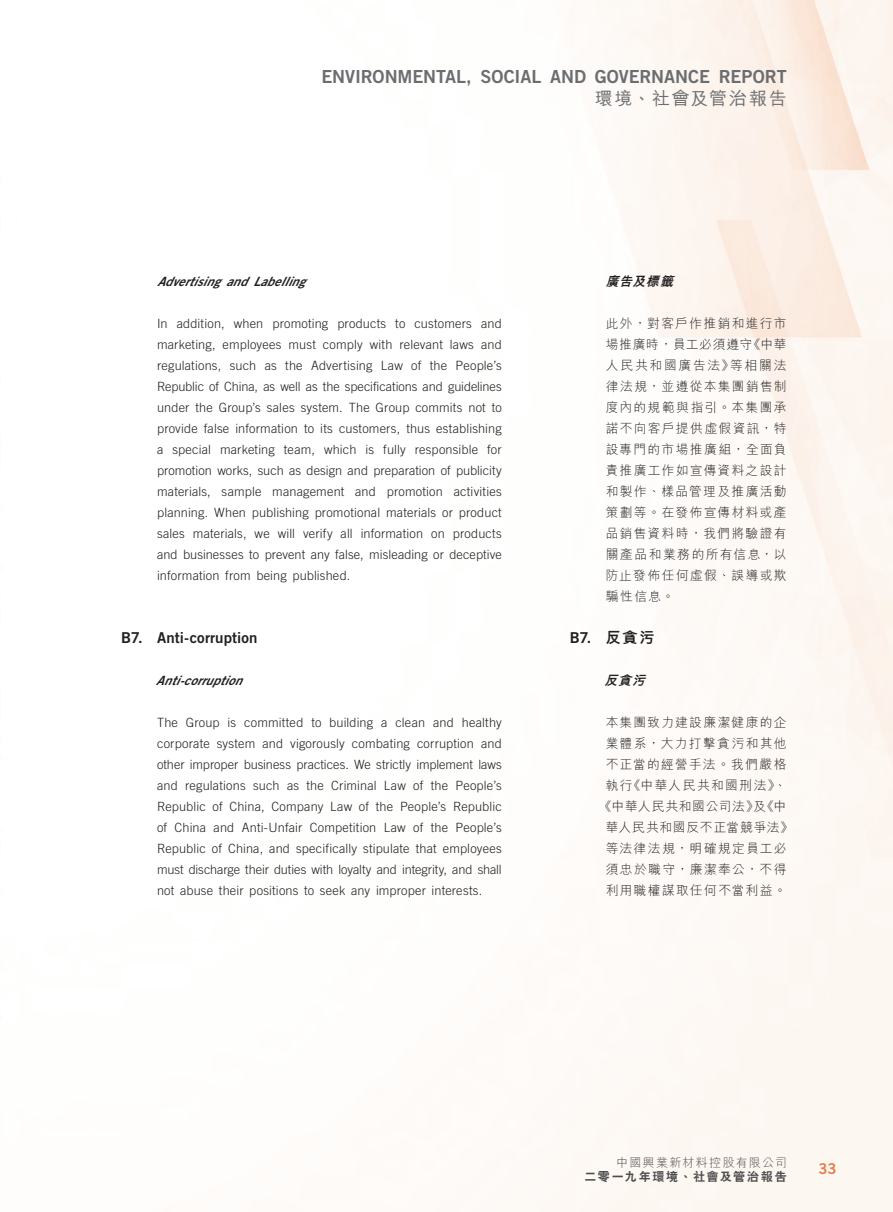
<style>
.page{position:relative;width:893px;height:1212px;background:#fff}
.page>*{position:absolute;margin:0;border:0;box-sizing:border-box;transform-origin:0 0}
.t1{font:18px "Trade Gothic LT Std Bd 2";letter-spacing:-.005em;color:#6c6d70}
.t2{font:500 18px "M Hei HK";letter-spacing:.09em;color:#6c6d70}
._04___H2{font:15px "Trade Gothic LT Std Bd 2";letter-spacing:.005em;color:#231f20}
.t3{font:15px "Trade Gothic LT Std Bd 2";color:#e67c49}
._13_____P4{font:300 12.75px/21px "Trade Gothic LT Std";letter-spacing:.01em;color:#231f20;text-align:justify}
._13_____P4-2{font:300 12.75px/21px "M Hei HK";letter-spacing:.105em;color:#231f20;text-align:justify}
._05_____H3{font:italic 12.75px "Trade Gothic LT Std Bd 2 Obl";letter-spacing:.005em;color:#231f20}
._05_____H3-2{font:italic 800 12.75px "M Hei HK";color:#231f20}
.t4{font:800 12px "C Hei 2 HK";letter-spacing:.145em;color:#4b4c4d}
.t5{font:300 12px "M Hei HK";letter-spacing:.1em;color:#4b4c4d}
.s1{font-family:"M Hei HK";font-weight:800}
</style>
<div class="page">
<h1 class="t1" style="left:321px;top:65px;width:467px">ENVIRONMENTAL, SOCIAL AND GOVERNANCE REPORT</h1>
<h1 class="t2" style="left:595px;top:85px;width:193px">環境、社會及管治報告</h1>
<p class="_05_____H3" style="left:157px;top:273px;width:149px">Advertising and Labelling</p>
<p class="_13_____P4" style="left:157px;top:312px;width:346px">In addition, when promoting products to customers and marketing, employees must comply with relevant laws and regulations, such as the Advertising Law of the People’s Republic of China, as well as the specifications and guidelines under the Group’s sales system. The Group commits not to provide false information to its customers, thus establishing a special marketing team, which is fully responsible for promotion works, such as design and preparation of publicity materials, sample management and promotion activities planning. When publishing promotional materials or product sales materials, we will verify all information on products and businesses to prevent any false, misleading or deceptive information from being published.</p>
<p class="_04___H2" style="left:121px;top:628px;width:138px">B7. Anti-corruption</p>
<p class="_05_____H3" style="left:156px;top:672px;width:91px">Anti-corruption</p>
<p class="_13_____P4" style="left:157px;top:711px;width:346px">The Group is committed to building a clean and healthy corporate system and vigorously combating corruption and other improper business practices. We strictly implement laws and regulations such as the Criminal Law of the People’s Republic of China, Company Law of the People’s Republic of China and Anti-Unfair Competition Law of the People’s Republic of China, and specifically stipulate that employees must discharge their duties with loyalty and integrity, and shall not abuse their positions to seek any improper interests.</p>
<p class="_05_____H3-2" style="left:606px;top:274px;width:72px">廣告及標籤</p>
<p class="_13_____P4-2" style="left:606px;top:312px;width:182px">此外，對客戶作推銷和進行市場推廣時，員工必須遵守《中華人民共和國廣告法》等相關法律法規，並遵從本集團銷售制度內的規範與指引。本集團承諾不向客戶提供虛假資訊，特設專門的市場推廣組，全面負責推廣工作如宣傳資料之設計和製作、樣品管理及推廣活動策劃等。在發佈宣傳材料或產品銷售資料時，我們將驗證有關產品和業務的所有信息，以防止發佈任何虛假、誤導或欺騙性信息。</p>
<p class="_04___H2" style="left:570px;top:628px;width:86px">B7. <span class="s1">反貪污</span></p>
<p class="_05_____H3-2" style="left:604px;top:673px;width:45px">反貪污</p>
<p class="_13_____P4-2" style="left:599px;top:711px;width:195px;text-align:center">本集團致力建設廉潔健康的企業體系，大力打擊貪污和其他不正當的經營手法。我們嚴格執行《中華人民共和國刑法》、《中華人民共和國公司法》及《中華人民共和國反不正當競爭法》等法律法規，明確規定員工必須忠於職守，廉潔奉公，不得利用職權謀取任何不當利益。</p>
<p class="t5" style="left:616px;top:1156px;width:172px">中國興業新材料控股有限公司</p>
<p class="t4" style="left:585px;top:1169px;width:204px">二零一九年環境、社會及管治報告</p>
<p class="t3" style="left:818px;top:1159px;width:20px">33</p>
</div>
